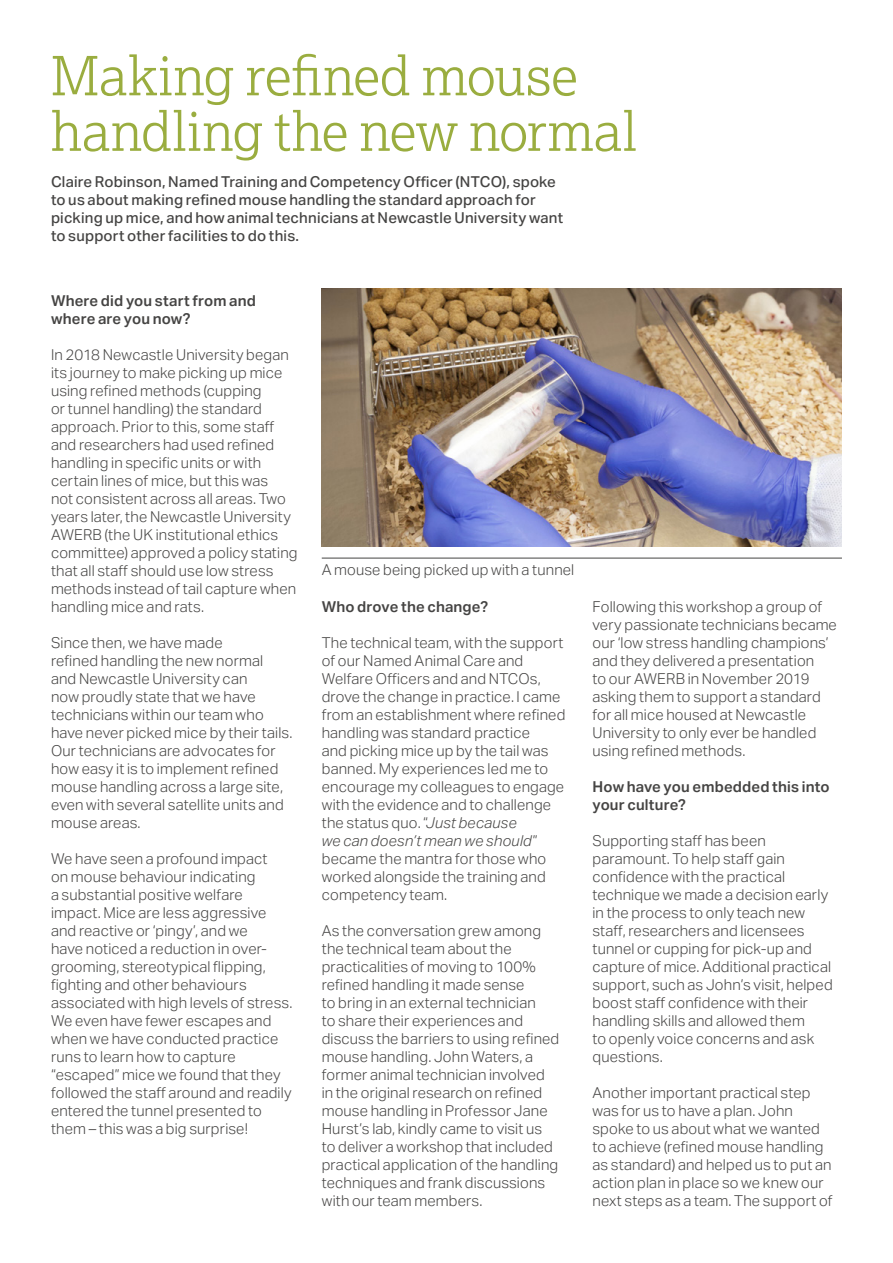
<style>
.page{position:relative;width:893px;height:1263px;background:#fff}
.page>*{position:absolute;margin:0;border:0;box-sizing:border-box;transform-origin:0 0}
.Section_header{font:300 54px/55.5px "NC3 Rs Lexia";letter-spacing:-.005em;color:#9aad3f}
.Image_caption{font:300 15px/18px "Aktiv Grotesk";letter-spacing:.01em;color:#454443}
.Interview_header_red{font:500 15px/18px "Aktiv Grotesk";letter-spacing:.015em;color:#454443}
.Interview_question{font:600 15px/18px "Aktiv Grotesk";letter-spacing:.01em;color:#454443}
.s1{font-style:italic}
</style>
<div class="page">
<hr style="left:322px;top:558px;width:520px;height:1px;background:#454443">
<img style="left:322px;top:289px;width:520px;height:257px">
<h2 class="Section_header" style="left:51px;top:47px;width:588px">Making refined mouse handling the new normal</h2>
<p class="Interview_header_red" style="left:51px;top:173px;width:514px">Claire Robinson, Named Training and Competency Officer (NTCO), spoke to us about making refined mouse handling the standard approach for picking up mice, and how animal technicians at Newcastle University want to support other facilities to do this.</p>
<h3 class="Interview_question" style="left:51px;top:292px;width:206px">Where did you start from and where are you now?</h3>
<p class="Image_caption" style="left:51px;top:346px;width:248px">In 2018 Newcastle University began its journey to make picking up mice using refined methods (cupping<br>or tunnel handling) the standard approach. Prior to this, some staff and researchers had used refined handling in specific units or with certain lines of mice, but this was<br>not consistent across all areas. Two years later, the Newcastle University AWERB (the UK institutional ethics committee) approved a policy stating that all staff should use low stress methods instead of tail capture when handling mice and rats.</p>
<p class="Image_caption" style="left:51px;top:634px;width:243px">Since then, we have made<br>refined handling the new normal<br>and Newcastle University can<br>now proudly state that we have technicians within our team who have never picked mice by their tails.<br>Our technicians are advocates for how easy it is to implement refined mouse handling across a large site, even with several satellite units and mouse areas.</p>
<p class="Image_caption" style="left:51px;top:850px;width:243px">We have seen a profound impact<br>on mouse behaviour indicating<br>a substantial positive welfare impact. Mice are less aggressive and reactive or ‘pingy’, and we<br>have noticed a reduction in over&shy;grooming, stereotypical flipping, fighting and other behaviours associated with high levels of stress.<br>We even have fewer escapes and when we have conducted practice runs to learn how to capture “escaped” mice we found that they followed the staff around and readily entered the tunnel presented to them – this was a big surprise!</p>
<p class="Image_caption" style="left:322px;top:561px;width:254px">A mouse being picked up with a tunnel</p>
<h3 class="Interview_question" style="left:322px;top:598px;width:168px">Who drove the change?</h3>
<p class="Image_caption" style="left:322px;top:634px;width:245px">The technical team, with the support of our Named Animal Care and<br>Welfare Officers and and NTCOs, drove the change in practice. I came from an establishment where refined handling was standard practice<br>and picking mice up by the tail was banned. My experiences led me to encourage my colleagues to engage with the evidence and to challenge the status quo. “<span class="s1">Just because<br>we can doesn’t mean we should</span>” became the mantra for those who worked alongside the training and competency team.</p>
<p class="Image_caption" style="left:322px;top:922px;width:239px">As the conversation grew among the technical team about the practicalities of moving to 100% refined handling it made sense<br>to bring in an external technician<br>to share their experiences and discuss the barriers to using refined mouse handling. John Waters, a former animal technician involved in the original research on refined mouse handling in Professor Jane<br>Hurst’s lab, kindly came to visit us to deliver a workshop that included practical application of the handling techniques and frank discussions with our team members.</p>
<p class="Image_caption" style="left:592px;top:598px;width:246px">Following this workshop a group of very passionate technicians became our ‘low stress handling champions’ and they delivered a presentation<br>to our AWERB in November 2019 asking them to support a standard for all mice housed at Newcastle<br>University to only ever be handled using refined methods.</p>
<h3 class="Interview_question" style="left:592px;top:778px;width:239px">How have you embedded this into your culture?</h3>
<p class="Image_caption" style="left:592px;top:832px;width:242px">Supporting staff has been paramount. To help staff gain confidence with the practical technique we made a decision early in the process to only teach new staff, researchers and licensees tunnel or cupping for pick-up and capture of mice. Additional practical support, such as John’s visit, helped boost staff confidence with their handling skills and allowed them<br>to openly voice concerns and ask questions.</p>
<p class="Image_caption" style="left:592px;top:1084px;width:242px">Another important practical step was for us to have a plan. John spoke to us about what we wanted to achieve (refined mouse handling as standard) and helped us to put an action plan in place so we knew our next steps as a team. The support of</p>
</div>
